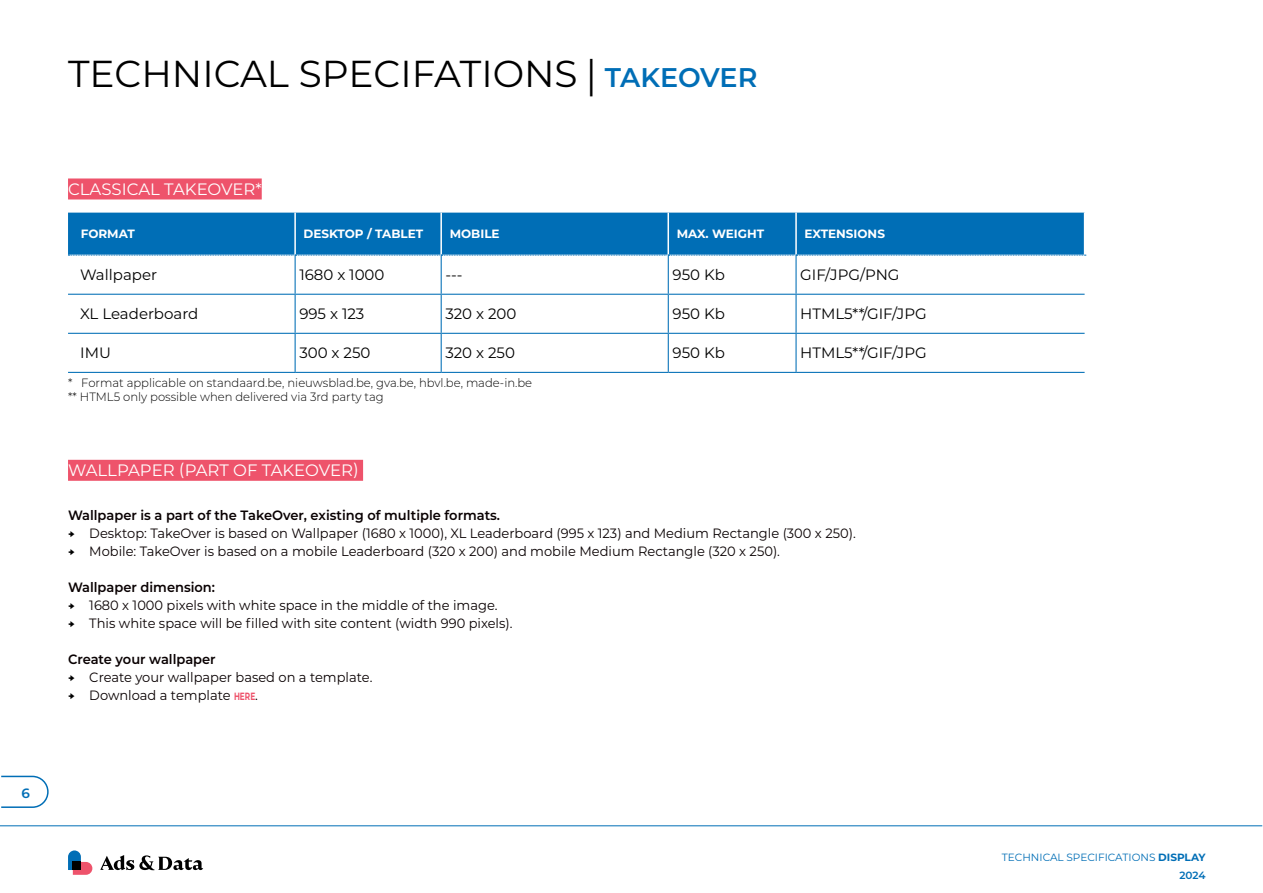
<style>
.page{position:relative;width:1263px;height:893px;background:#fff}
.page>*{position:absolute;margin:0;border:0;box-sizing:border-box;transform-origin:0 0}
.t1{font:37.5px "Montserrat";color:#000}
.t2{font:16.5px "Montserrat";color:#fff}
.t3{font:15px "Montserrat";color:#000}
.t4{font:13.5px/18px "Montserrat";color:#090102;scale:.96 1}
.t5{font:600 13.5px "Montserrat";color:#090102;scale:.96 1}
.t6{font:600 13.5px "Montserrat";color:#006eb6}
.t7{font:300 12px/14.4px "Montserrat";color:#000;scale:.96 1}
.t8{font:700 12px "Montserrat";color:#fff}
.t9{font:10.5px/17.9px "Montserrat";color:#006eb6;text-align:right}
.s1{font-family:"Minion Pro"}
.s2{font-weight:600;font-size:27px;color:#006eb6}
.s3{font-weight:700;font-size:10.5px;color:#ee536b}
.s4{font-weight:700}
.s5{font-weight:600}
</style>
<div class="page">
<hr style="left:0;top:825px;width:1262px;height:1px;background:#006eb6">
<svg style="left:1px;top:775px;width:48px;height:33px"></svg>
<svg style="left:68px;top:850px;width:24px;height:25px"></svg>
<div style="left:73px;top:862px;width:8px;height:8px;background:#000"></div>
<svg style="left:100px;top:855px;width:103px;height:15px"></svg>
<div style="left:68px;top:460px;width:295px;height:21px;background:#ee536b"></div>
<div style="left:68px;top:178px;width:194px;height:21px;background:#ee536b"></div>
<div style="left:68px;top:213px;width:1018px;height:43px;background:#006eb6"></div>
<hr style="left:295px;top:255px;width:1px;height:39px;background:#006eb6">
<hr style="left:441px;top:255px;width:1px;height:39px;background:#006eb6">
<hr style="left:668px;top:255px;width:1px;height:39px;background:#006eb6">
<hr style="left:68px;top:294px;width:227px;height:1px;background:#006eb6">
<hr style="left:295px;top:294px;width:146px;height:1px;background:#006eb6">
<hr style="left:295px;top:295px;width:1px;height:38px;background:#006eb6">
<hr style="left:441px;top:294px;width:227px;height:1px;background:#006eb6">
<hr style="left:441px;top:295px;width:1px;height:38px;background:#006eb6">
<hr style="left:668px;top:294px;width:128px;height:1px;background:#006eb6">
<hr style="left:796px;top:294px;width:288px;height:1px;background:#006eb6">
<hr style="left:68px;top:333px;width:227px;height:1px;background:#006eb6">
<hr style="left:295px;top:333px;width:146px;height:1px;background:#006eb6">
<hr style="left:295px;top:334px;width:1px;height:38px;background:#006eb6">
<hr style="left:441px;top:334px;width:1px;height:38px;background:#006eb6">
<hr style="left:668px;top:334px;width:1px;height:38px;background:#006eb6">
<hr style="left:796px;top:333px;width:288px;height:1px;background:#006eb6">
<hr style="left:68px;top:372px;width:227px;height:1px;background:#006eb6">
<hr style="left:796px;top:372px;width:288px;height:1px;background:#006eb6">
<hr style="left:795px;top:255px;width:2px;height:39px;background:#006eb6">
<hr style="left:795px;top:295px;width:2px;height:38px;background:#006eb6">
<hr style="left:795px;top:334px;width:2px;height:38px;background:#006eb6">
<hr style="left:668px;top:295px;width:1px;height:38px;background:#006eb6">
<hr style="left:441px;top:333px;width:227px;height:1px;background:#006eb6">
<hr style="left:668px;top:333px;width:128px;height:1px;background:#006eb6">
<hr style="left:668px;top:372px;width:128px;height:1px;background:#006eb6">
<hr style="left:295px;top:372px;width:146px;height:1px;background:#006eb6">
<hr style="left:441px;top:372px;width:227px;height:1px;background:#006eb6">
<p class="t6" style="left:21px;top:784px;width:10px">6</p>
<h1 class="t1" style="left:68px;top:48px;width:691px">TECHNICAL SPECIFATIONS <span class="s1">|</span> <span class="s2">TAKEOVER</span></h1>
<p class="t2" style="left:68px;top:178px;width:195px">CLASSICAL TAKEOVER*</p>
<p class="t8" style="left:81px;top:225px;width:56px">FORMAT</p>
<p class="t8" style="left:304px;top:225px;width:121px">DESKTOP / TABLET</p>
<p class="t8" style="left:450px;top:225px;width:52px">MOBILE</p>
<p class="t8" style="left:677px;top:225px;width:89px">MAX. WEIGHT</p>
<p class="t8" style="left:804px;top:225px;width:82px">EXTENSIONS</p>
<p class="t3" style="left:80px;top:264px;width:78px">Wallpaper</p>
<p class="t3" style="left:299px;top:264px;width:87px">1680 x 1000</p>
<p class="t3" style="left:445px;top:264px;width:19px">---</p>
<p class="t3" style="left:672px;top:264px;width:54px">950 Kb</p>
<p class="t3" style="left:800px;top:264px;width:101px">GIF/JPG/PNG</p>
<p class="t3" style="left:80px;top:303px;width:120px">XL Leaderboard</p>
<p class="t3" style="left:299px;top:303px;width:67px">995 x 123</p>
<p class="t3" style="left:445px;top:303px;width:72px">320 x 200</p>
<p class="t3" style="left:672px;top:303px;width:54px">950 Kb</p>
<p class="t3" style="left:800px;top:303px;width:128px">HTML5**/GIF/JPG</p>
<p class="t3" style="left:80px;top:343px;width:32px">IMU</p>
<p class="t3" style="left:299px;top:343px;width:73px">300 x 250</p>
<p class="t3" style="left:445px;top:343px;width:71px">320 x 250</p>
<p class="t3" style="left:672px;top:343px;width:54px">950 Kb</p>
<p class="t3" style="left:800px;top:343px;width:128px">HTML5**/GIF/JPG</p>
<p class="t7" style="left:68px;top:375px;width:485px">* Format applicable on standaard.be, nieuwsblad.be, gva.be, hbvl.be, made-in.be ** HTML5 only possible when delivered via 3rd party tag</p>
<p class="t2" style="left:68px;top:459px;width:292px">WALLPAPER (PART OF TAKEOVER)</p>
<p class="t5" style="left:68px;top:506px;width:452px">Wallpaper is a part of the TakeOver, existing of multiple formats.</p>
<p class="t4" style="left:89px;top:524px;width:800px">Desktop: TakeOver is based on Wallpaper (1680 x 1000), XL Leaderboard (995 x 123) and Medium Rectangle (300 x 250).<br>Mobile: TakeOver is based on a mobile Leaderboard (320 x 200) and mobile Medium Rectangle (320 x 250).</p>
<p class="t5" style="left:68px;top:578px;width:155px">Wallpaper dimension:</p>
<p class="t4" style="left:89px;top:596px;width:442px">1680 x 1000 pixels with white space in the middle of the image.<br>This white space will be filled with site content (width 990 pixels).</p>
<p class="t5" style="left:68px;top:650px;width:155px">Create your wallpaper</p>
<p class="t4" style="left:89px;top:668px;width:296px">Create your wallpaper based on a template.<br>Download a template <span class="s3">HERE</span>.</p>
<p class="t9" style="left:1002px;top:848px;width:205px">TECHNICAL SPECIFICATIONS <span class="s4">DISPLAY<br></span><span class="s5">2024</span></p>
</div>
